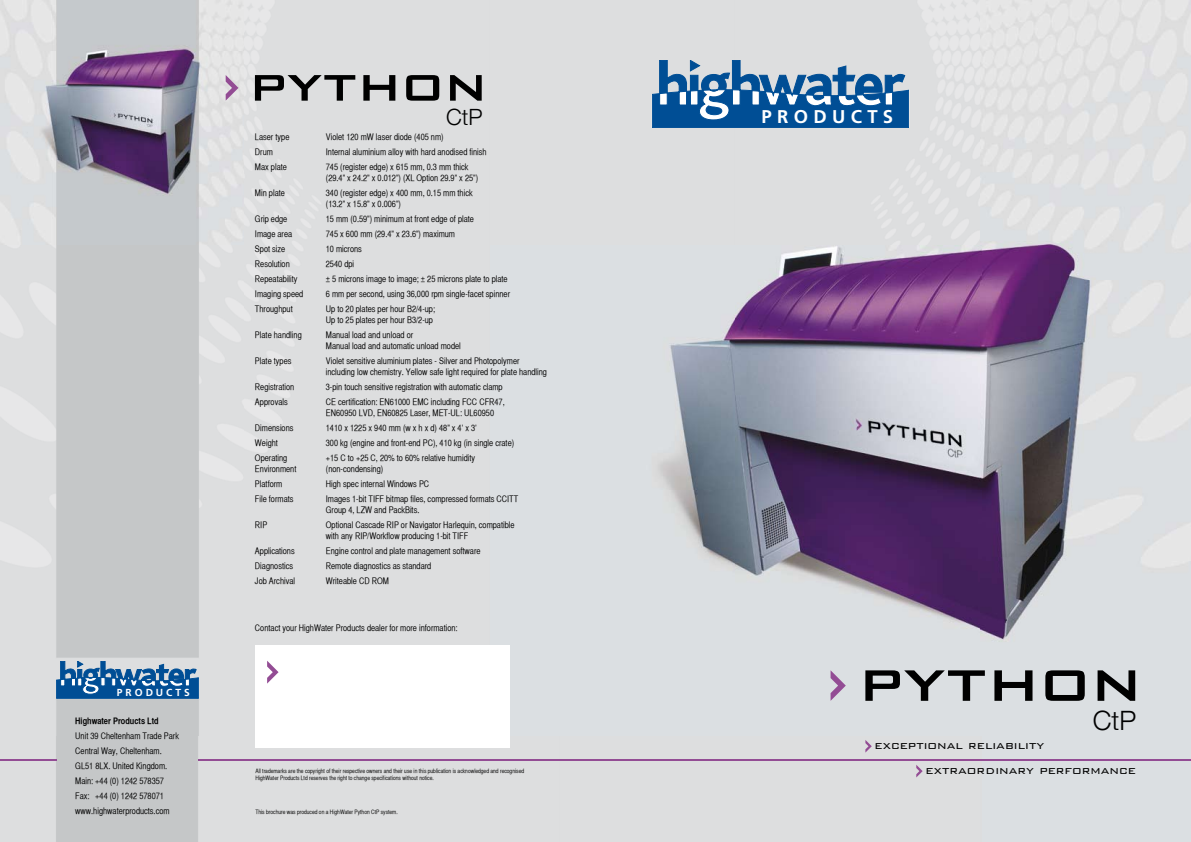
<style>
.page{position:relative;width:1191px;height:842px;background:#fff}
.page>*{position:absolute;margin:0;border:0;box-sizing:border-box;transform-origin:0 0}
.t1{font:700 18.5px "Frutiger";letter-spacing:.29em;color:#fff}
.t2{font:300 14px/24.9px "Bank Gothic BT";color:#000}
.t3{font:700 10.2px "Frutiger";letter-spacing:.29em;color:#fff}
.t4{font:9px/11px "Helvetica CY Plain";color:#000}
.t5{font:9px "Helvetica CY Bold";color:#000}
.t6{font:6px/7.2px "Helvetica CY Plain";color:#000}
</style>
<div class="page">
<img style="left:0;top:0;width:1191px;height:842px">
<hr style="left:0;top:759px;width:57px;height:1px;background:#934c94">
<hr style="left:198px;top:759px;width:993px;height:1px;background:#934c94">
<div style="left:255px;top:645px;width:255px;height:102px;background:#fff"></div>
<svg style="left:57px;top:661px;width:141px;height:37px;background:#4c80af"></svg>
<svg style="left:652px;top:60px;width:257px;height:68px;background:#5485b2"></svg>
<svg style="left:916px;top:765px;width:6px;height:12px"></svg>
<svg style="left:865px;top:740px;width:6px;height:13px"></svg>
<svg style="left:865px;top:670px;width:119px;height:31px;background:#8c8f91"></svg>
<svg style="left:994px;top:670px;width:38px;height:31px"></svg>
<svg style="left:1045px;top:670px;width:39px;height:31px"></svg>
<svg style="left:1097px;top:670px;width:38px;height:31px"></svg>
<svg style="left:830px;top:670px;width:15px;height:31px"></svg>
<svg style="left:255px;top:75px;width:100px;height:26px;background:#8e8e8f"></svg>
<svg style="left:363px;top:75px;width:32px;height:26px"></svg>
<svg style="left:406px;top:75px;width:33px;height:26px"></svg>
<svg style="left:450px;top:75px;width:32px;height:26px"></svg>
<svg style="left:226px;top:75px;width:12px;height:26px"></svg>
<svg style="left:267px;top:661px;width:11px;height:23px"></svg>
<svg style="left:1093px;top:710px;width:42px;height:20px"></svg>
<svg style="left:447px;top:109px;width:35px;height:16px"></svg>
<p class="t3" style="left:117px;top:686px;width:74px">PRODUCTS</p>
<p class="t5" style="left:75px;top:715px;width:85px">Highwater Products Ltd</p>
<p class="t4" style="left:75px;top:728px;width:105px;line-height:15px">Unit 39 Cheltenham Trade Park<br>Central Way, Cheltenham.<br>GL51 8LX. United Kingdom.<br>Main: +44 (0) 1242 578357<br>Fax: +44 (0) 1242 578071 www.highwaterproducts.com</p>
<p class="t4" style="left:255px;top:131px;width:36px">Laser type</p>
<p class="t4" style="left:326px;top:131px;width:119px">Violet 120 mW laser diode (405 nm)</p>
<p class="t4" style="left:255px;top:146px;width:20px">Drum</p>
<p class="t4" style="left:326px;top:146px;width:162px">Internal aluminium alloy with hard anodised finish</p>
<p class="t4" style="left:255px;top:161px;width:33px">Max plate</p>
<p class="t4" style="left:326px;top:161px;width:154px">745 (register edge) x 615 mm, 0.3 mm thick (29.4” x 24.2” x 0.012”) (XL Option 29.9” x 25”)</p>
<p class="t4" style="left:255px;top:187px;width:31px">Min plate</p>
<p class="t4" style="left:326px;top:187px;width:148px">340 (register edge) x 400 mm, 0.15 mm thick (13.2” x 15.8” x 0.006”)</p>
<p class="t4" style="left:255px;top:213px;width:34px">Grip edge</p>
<p class="t4" style="left:326px;top:213px;width:150px">15 mm (0.59”) minimum at front edge of plate</p>
<p class="t4" style="left:255px;top:228px;width:39px">Image area</p>
<p class="t4" style="left:326px;top:228px;width:131px">745 x 600 mm (29.4” x 23.6”) maximum</p>
<p class="t4" style="left:255px;top:243px;width:32px">Spot size</p>
<p class="t4" style="left:326px;top:243px;width:38px">10 microns</p>
<p class="t4" style="left:255px;top:258px;width:36px">Resolution</p>
<p class="t4" style="left:326px;top:258px;width:30px">2540 dpi</p>
<p class="t4" style="left:255px;top:273px;width:44px">Repeatability</p>
<p class="t4" style="left:326px;top:273px;width:183px">± 5 microns image to image; ± 25 microns plate to plate</p>
<p class="t4" style="left:255px;top:288px;width:50px">Imaging speed</p>
<p class="t4" style="left:326px;top:288px;width:186px">6 mm per second, using 36,000 rpm single-facet spinner</p>
<p class="t4" style="left:255px;top:303px;width:39px">Throughput</p>
<p class="t4" style="left:326px;top:303px;width:111px">Up to 20 plates per hour B2/4-up;<br>Up to 25 plates per hour B3/2-up</p>
<p class="t4" style="left:255px;top:329px;width:48px">Plate handling</p>
<p class="t4" style="left:326px;top:329px;width:136px">Manual load and unload or<br>Manual load and automatic unload model</p>
<p class="t4" style="left:255px;top:355px;width:38px">Plate types</p>
<p class="t4" style="left:326px;top:355px;width:223px">Violet sensitive aluminium plates - Silver and Photopolymer including low chemistry. Yellow safe light required for plate handling</p>
<p class="t4" style="left:255px;top:381px;width:41px">Registration</p>
<p class="t4" style="left:326px;top:381px;width:178px">3-pin touch sensitive registration with automatic clamp</p>
<p class="t4" style="left:255px;top:396px;width:34px">Approvals</p>
<p class="t4" style="left:326px;top:396px;width:180px">CE certification: EN61000 EMC including FCC CFR47,<br>EN60950 LVD, EN60825 Laser, MET-UL: UL60950</p>
<p class="t4" style="left:255px;top:422px;width:40px">Dimensions</p>
<p class="t4" style="left:326px;top:422px;width:152px">1410 x 1225 x 940 mm (w x h x d) 48” x 4’ x 3’</p>
<p class="t4" style="left:255px;top:437px;width:24px">Weight</p>
<p class="t4" style="left:326px;top:437px;width:190px">300 kg (engine and front-end PC), 410 kg (in single crate)</p>
<p class="t4" style="left:255px;top:452px;width:34px">Operating</p>
<p class="t4" style="left:326px;top:452px;width:151px">+15 C to +25 C, 20% to 60% relative humidity</p>
<p class="t4" style="left:255px;top:463px;width:43px">Environment</p>
<p class="t4" style="left:326px;top:463px;width:59px">(non-condensing)</p>
<p class="t4" style="left:255px;top:478px;width:29px">Platform</p>
<p class="t4" style="left:326px;top:478px;width:105px">High spec internal Windows PC</p>
<p class="t4" style="left:255px;top:493px;width:40px">File formats</p>
<p class="t4" style="left:326px;top:493px;width:194px">Images 1-bit TIFF bitmap files, compressed formats CCITT<br>Group 4, LZW and PackBits.</p>
<p class="t4" style="left:255px;top:519px;width:14px">RIP</p>
<p class="t4" style="left:326px;top:519px;width:190px">Optional Cascade RIP or Navigator Harlequin, compatible with any RIP/Workflow producing 1-bit TIFF</p>
<p class="t4" style="left:255px;top:545px;width:41px">Applications</p>
<p class="t4" style="left:326px;top:545px;width:156px">Engine control and plate management software</p>
<p class="t4" style="left:255px;top:560px;width:40px">Diagnostics</p>
<p class="t4" style="left:326px;top:560px;width:107px">Remote diagnostics as standard</p>
<p class="t4" style="left:255px;top:575px;width:42px">Job Archival</p>
<p class="t4" style="left:326px;top:575px;width:65px">Writeable CD ROM</p>
<p class="t4" style="left:255px;top:622px;width:204px">Contact your HighWater Products dealer for more information:</p>
<p class="t6" style="left:255px;top:767px;width:270px">All trademarks are the copyright of their respective owners and their use in this publication is acknowledged and recognised<br>HighWater Products Ltd reserves the right to change specifications without notice.</p>
<p class="t6" style="left:255px;top:808px;width:144px">This brochure was produced on a HighWater Python CtP system.</p>
<h1 class="t1" style="left:761px;top:106px;width:133px">PRODUCTS</h1>
<h2 class="t2" style="left:925px;top:733px;width:212px;text-indent:-51px">exceptional reliability extraordinary performance</h2>
</div>
